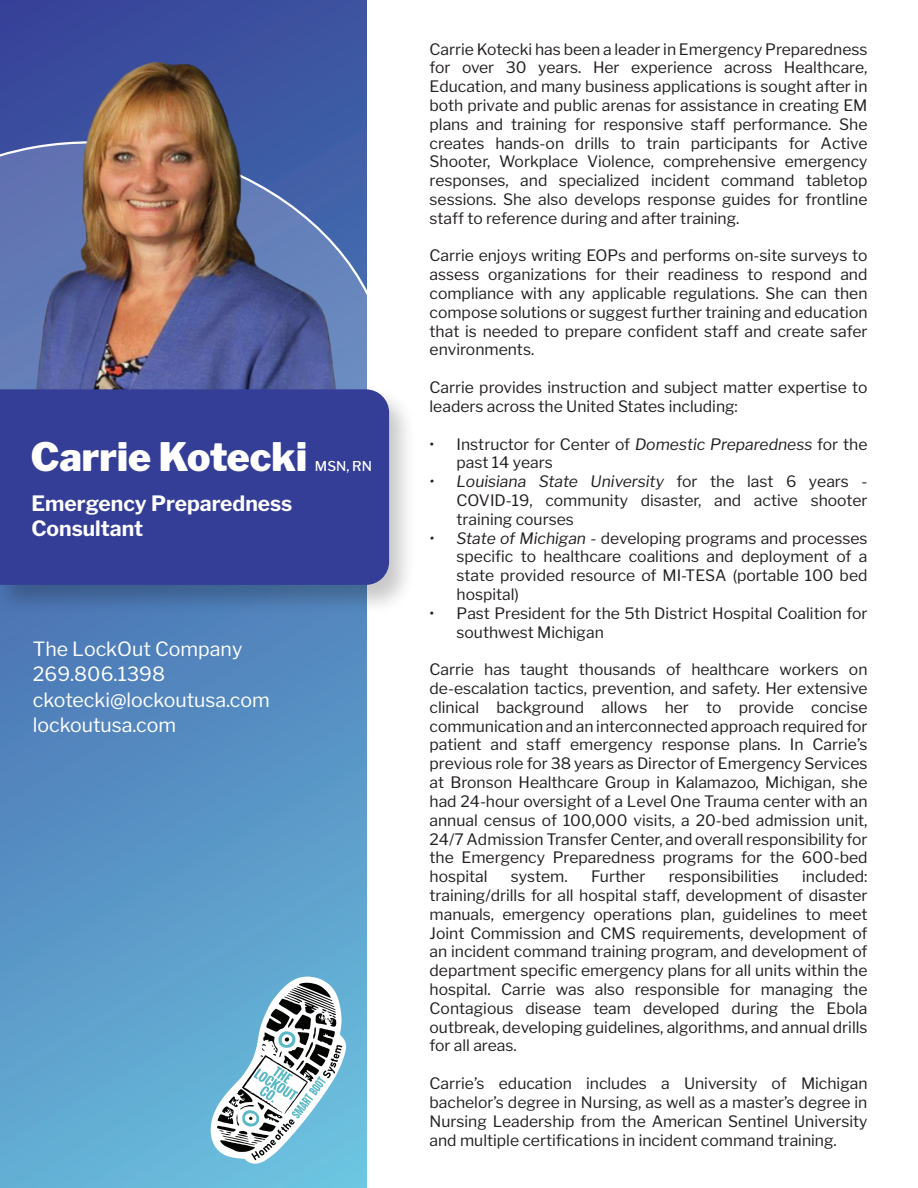
<style>
.page{position:relative;width:918px;height:1188px;background:#fff}
.page>*{position:absolute;margin:0;border:0;box-sizing:border-box;transform-origin:0 0}
.t1{font:900 39px "Libre Franklin";color:#fff}
.t2{font:700 21px/25.2px "Libre Franklin";color:#fff}
.t3{font:19.5px/25.5px "Libre Franklin";color:#fff}
.t4{font:15.6px/18.8px "Libre Franklin";color:#231f20;text-align:justify}
.t5{font:500 13.5px "Libre Franklin";color:#fff}
.s1{font-style:italic}
</style>
<div class="page">
<svg style="left:0;top:0;width:367px;height:1188px;background:#568ec2"></svg>
<svg style="left:0;top:299px;width:367px;height:81px;background:#6682ba"></svg>
<svg style="left:0;top:138px;width:367px;height:161px;background:#5771b1"></svg>
<img style="left:35px;top:61px;width:304px;height:319px">
<img style="left:0;top:380px;width:407px;height:241px">
<div style="left:0;top:389px;width:389px;height:196px;background:#353e97"></div>
<img style="left:204px;top:969px;width:147px;height:201px">
<h1 class="t1" style="left:31px;top:434px;width:278px">Carrie Kotecki</h1>
<h2 class="t2" style="left:31px;top:490px;width:263px">Emergency Preparedness<br>Consultant</h2>
<p class="t5" style="left:315px;top:458px;width:59px">MSN, RN</p>
<p class="t3" style="left:33px;top:636px;width:238px">The LockOut Company<br>269.806.1398 ckotecki@lockoutusa.com lockoutusa.com</p>
<p class="t4" style="left:430px;top:39px;width:439px">Carrie Kotecki has been a leader in Emergency Preparedness for over 30 years. Her experience across Healthcare, Education, and many business applications is sought after in both private and public arenas for assistance in creating EM plans and training for responsive staff performance. She creates hands-on drills to train participants for Active Shooter, Workplace Violence, comprehensive emergency responses, and specialized incident command tabletop sessions. She also develops response guides for frontline staff to reference during and after training.</p>
<p class="t4" style="left:430px;top:246px;width:439px">Carrie enjoys writing EOPs and performs on-site surveys to assess organizations for their readiness to respond and compliance with any applicable regulations. She can then compose solutions or suggest further training and education that is needed to prepare confident staff and create safer environments.</p>
<p class="t4" style="left:430px;top:378px;width:439px">Carrie provides instruction and subject matter expertise to leaders across the United States including:</p>
<p class="t4" style="left:457px;top:435px;width:412px;text-indent:-27px">• Instructor for Center of <span class="s1">Domestic Preparedness</span> for the past 14 years</p>
<p class="t4" style="left:457px;top:472px;width:412px;text-indent:-27px"><span class="s1">• Louisiana State University</span> for the last 6 years - COVID-19, community disaster, and active shooter training courses</p>
<p class="t4" style="left:457px;top:529px;width:412px;text-indent:-27px"><span class="s1">• State of Michigan</span> - developing programs and processes specific to healthcare coalitions and deployment of a state provided resource of MI-TESA (portable 100 bed hospital)</p>
<p class="t4" style="left:457px;top:604px;width:412px;text-indent:-27px">• Past President for the 5th District Hospital Coalition for southwest Michigan</p>
<p class="t4" style="left:430px;top:660px;width:440px">Carrie has taught thousands of healthcare workers on de-escalation tactics, prevention, and safety. Her extensive clinical background allows her to provide concise communication and an interconnected approach required for patient and staff emergency response plans. In Carrie’s previous role for 38 years as Director of Emergency Services at Bronson Healthcare Group in Kalamazoo, Michigan, she had 24-hour oversight of a Level One Trauma center with an annual census of 100,000 visits, a 20-bed admission unit, 24/7 Admission Transfer Center, and overall responsibility for the Emergency Preparedness programs for the 600-bed hospital</p>
<p class="t4" style="left:430px;top:867px;width:440px;text-indent:373px">included: training/drills for all hospital staff, development of disaster manuals, emergency operations plan, guidelines to meet Joint Commission and CMS requirements, development of an incident command training program, and development of department specific emergency plans for all units within the hospital. Carrie was also responsible for managing the Contagious disease team developed during the Ebola outbreak, developing guidelines, algorithms, and annual drills for all areas.</p>
<p class="t4" style="left:430px;top:1074px;width:439px">Carrie’s education includes a University of Michigan bachelor’s degree in Nursing, as well as a master’s degree in Nursing Leadership from the American Sentinel University and multiple certifications in incident command training.</p>
<p class="t4" style="left:511px;top:867px;width:58px">system.</p>
<p class="t4" style="left:591px;top:867px;width:56px">Further</p>
<p class="t4" style="left:669px;top:867px;width:112px">responsibilities</p>
</div>
